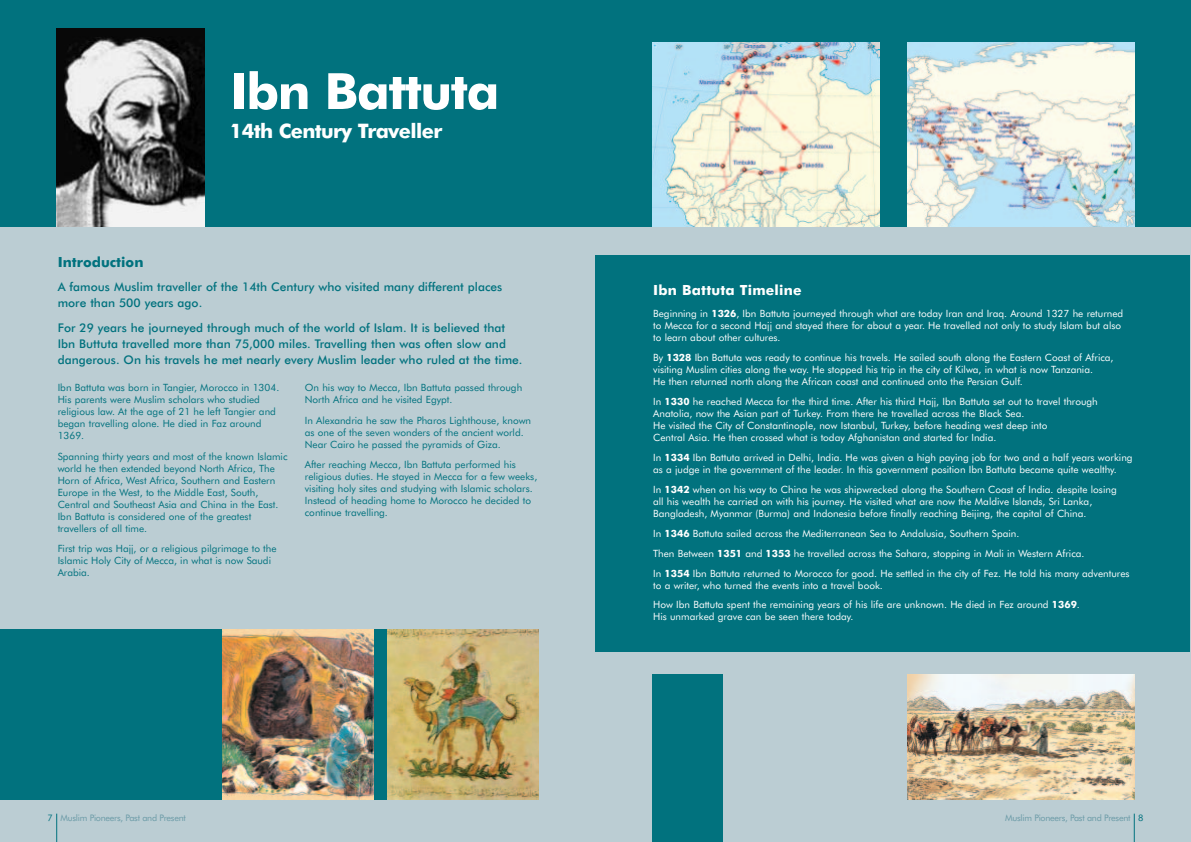
<style>
.page{position:relative;width:1191px;height:842px;background:#bbcdd3}
.page>*{position:absolute;margin:0;border:0;box-sizing:border-box;transform-origin:0 0}
.t1{font:700 50px "Futura BT";letter-spacing:-.03em;color:#fff}
.t2{font:700 20px "Futura BT";letter-spacing:-.03em;color:#fff}
.t3{font:700 14px "Futura BT";letter-spacing:.01em;color:#fff}
.t4{font:700 14px "Futura BT";color:#01727e}
.t5{font:500 12px/16px "Futura BT";color:#01727e}
.t6{font:10px/12px "Futura BT";color:#fff}
.t7{font:10px/12px "Futura BT";color:#01727e}
.t8{font:9px "Futura BT";letter-spacing:-.03em;color:#6b9ba7}
.s1{font-weight:700}
.s2{color:#01727e}
</style>
<div class="page">
<div style="left:0;top:629px;width:445px;height:170px;background:#01727e"></div>
<div style="left:0;top:0;width:1191px;height:227px;background:#01727e"></div>
<svg style="left:56px;top:814px;width:1px;height:28px"></svg>
<svg style="left:1134px;top:814px;width:1px;height:28px"></svg>
<img style="left:57px;top:28px;width:147px;height:199px">
<img style="left:907px;top:43px;width:227px;height:184px">
<img style="left:652px;top:43px;width:227px;height:184px">
<img style="left:907px;top:675px;width:227px;height:124px">
<img style="left:222px;top:629px;width:151px;height:170px">
<img style="left:387px;top:629px;width:152px;height:170px">
<div style="left:595px;top:255px;width:595px;height:397px;background:#01727e"></div>
<div style="left:652px;top:675px;width:71px;height:167px;background:#01727e"></div>
<h1 class="t1" style="left:230px;top:71px;width:271px">Ibn Battuta</h1>
<h2 class="t2" style="left:230px;top:122px;width:214px">14th Century Traveller</h2>
<h3 class="t4" style="left:58px;top:256px;width:87px">Introduction</h3>
<p class="t5" style="left:58px;top:280px;width:446px">A famous Muslim traveller of the 14th Century who visited many different places more than 500 years ago.</p>
<p class="t5" style="left:58px;top:320px;width:466px">For 29 years he journeyed through much of the world of Islam. It is believed that<br>Ibn Buttuta travelled more than 75,000 miles. Travelling then was often slow and dangerous. On his travels he met nearly every Muslim leader who ruled at the time.</p>
<p class="t7" style="left:58px;top:383px;width:223px">Ibn Battuta was born in Tangier, Morocco in 1304.<br>His parents were Muslim scholars who studied religious law. At the age of 21 he left Tangier and began travelling alone. He died in Faz around 1369.</p>
<p class="t7" style="left:58px;top:451px;width:231px">Spanning thirty years and most of the known Islamic world he then extended beyond North Africa, The Horn of Africa, West Africa, Southern and Eastern Europe in the West, to the Middle East, South, Central and Southeast Asia and China in the East.<br>Ibn Battuta is considered one of the greatest travellers of all time.</p>
<p class="t7" style="left:58px;top:544px;width:220px">First trip was Hajj, or a religious pilgrimage to the<br>Islamic Holy City of Mecca, in what is now Saudi<br>Arabia.</p>
<p class="t7" style="left:305px;top:383px;width:219px">On his way to Mecca, Ibn Battuta passed through<br>North Africa and he visited Egypt.</p>
<p class="t7" style="left:305px;top:415px;width:228px">In Alexandria he saw the Pharos Lighthouse, known as one of the seven wonders of the ancient world.<br>Near Cairo he passed the pyramids of Giza.</p>
<p class="t7" style="left:305px;top:460px;width:234px">After reaching Mecca, Ibn Battuta performed his religious duties. He stayed in Mecca for a few weeks, visiting holy sites and studying with Islamic scholars.<br>Instead of heading home to Morocco he decided to continue travelling.</p>
<h3 class="t3" style="left:653px;top:284px;width:150px">Ibn Battuta Timeline</h3>
<p class="t6" style="left:653px;top:308px;width:471px">Beginning in <span class="s1">1326</span>, Ibn Battuta journeyed through what are today Iran and Iraq. Around 1327 he returned to Mecca for a second Hajj and stayed there for about a year. He travelled not only to study Islam but also to learn about other cultures.</p>
<p class="t6" style="left:653px;top:352px;width:462px">By <span class="s1">1328</span> Ibn Battuta was ready to continue his travels. He sailed south along the Eastern Coast of Africa, visiting Muslim cities along the way. He stopped his trip in the city of Kilwa, in what is now Tanzania.<br>He then returned north along the African coast and continued onto the Persian Gulf.</p>
<p class="t6" style="left:653px;top:396px;width:446px">In <span class="s1">1330</span> he reached Mecca for the third time. After his third Hajj, Ibn Battuta set out to travel through Anatolia, now the Asian part of Turkey. From there he travelled across the Black Sea.<br>He visited the City of Constantinople, now Istanbul, Turkey, before heading west deep into<br>Central Asia. He then crossed what is today Afghanistan and started for India.</p>
<p class="t6" style="left:653px;top:452px;width:481px">In <span class="s1">1334</span> Ibn Battuta arrived in Delhi, India. He was given a high paying job for two and a half years working as a judge in the government of the leader. In this government position Ibn Battuta became quite wealthy.</p>
<p class="t6" style="left:653px;top:484px;width:465px">In <span class="s1">1342</span> when on his way to China he was shipwrecked along the Southern Coast of India. despite losing all his wealth he carried on with his journey. He visited what are now the Maldive Islands, Sri Lanka,<br>Bangladesh, Myanmar (Burma) and Indonesia before finally reaching Beijing, the capital of China.</p>
<p class="t6" style="left:653px;top:524px;width:478px;line-height:19.9px">In <span class="s1">1346</span> Battuta sailed across the Mediterranean Sea to Andalusia, Southern Spain.<br>Then Between <span class="s1">1351</span> and <span class="s1">1353</span> he travelled across the Sahara, stopping in Mali in Western Africa.<br>In <span class="s1">1354</span> Ibn Battuta returned to Morocco for good. He settled in the city of Fez. He told his many adventures</p>
<p class="t6" style="left:653px;top:576px;width:428px;line-height:19.9px">to a writer, who turned the events into a travel book.<br>How Ibn Battuta spent the remaining years of his life are unknown. He died in Fez around <span class="s1">1369</span>.</p>
<p class="t6" style="left:653px;top:612px;width:202px">His unmarked grave can be seen there today.</p>
<p class="t8" style="left:48px;top:815px;width:140px"><span class="s2">7</span> Muslim Pioneers, Past and Present</p>
<p class="t8" style="left:1005px;top:815px;width:140px">Muslim Pioneers, Past and Present <span class="s2">8</span></p>
</div>
